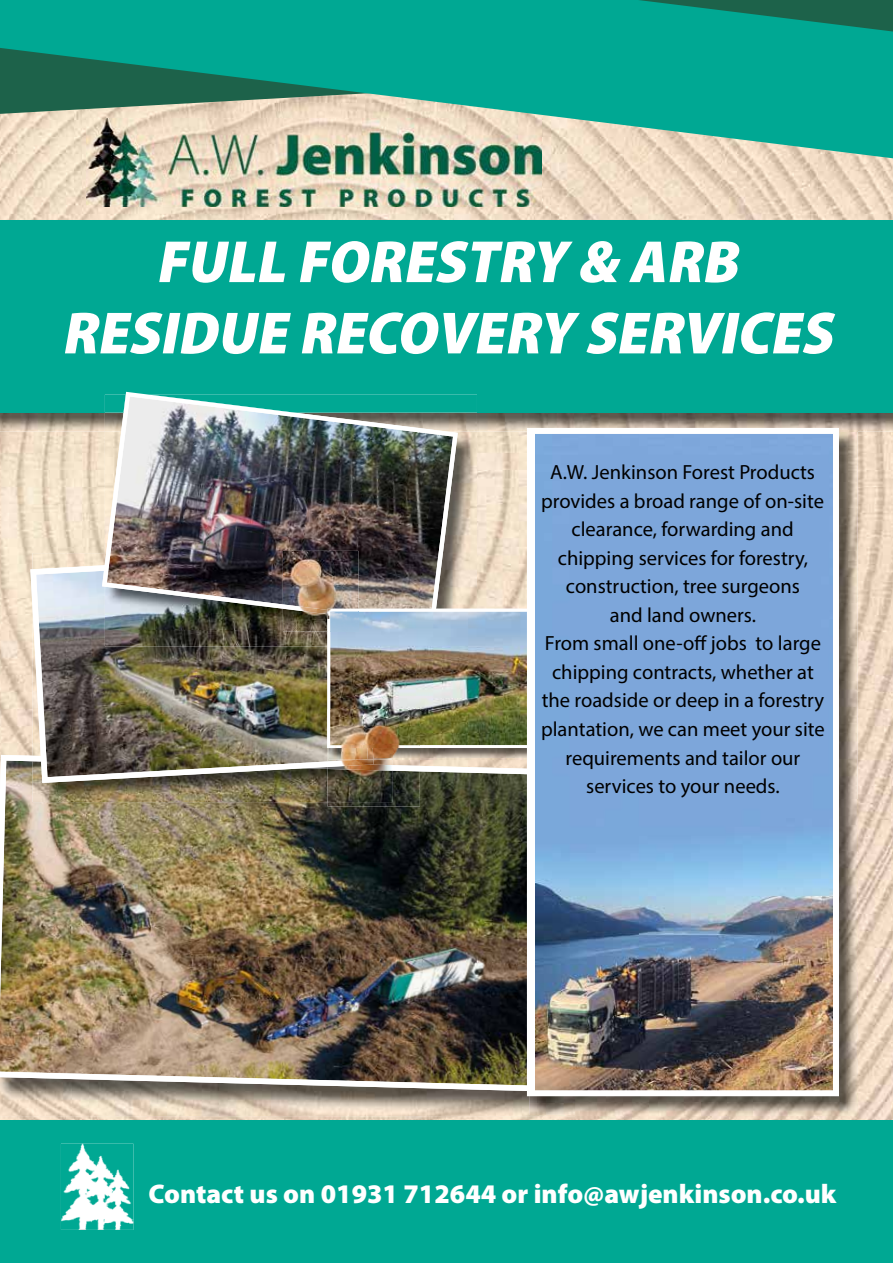
<style>
.page{position:relative;width:893px;height:1263px;background:#fff}
.page>*{position:absolute;margin:0;border:0;box-sizing:border-box;transform-origin:0 0}
.t1{font:italic 60px/71.2px "Myriad Variable Concept";color:#fff;text-align:center}
.t2{font:900 27px "Myriad Pro";color:#fff}
.t3{font:20.55px/28.5px "Myriad Pro";color:#000;text-align:center}
</style>
<div class="page">
<img style="left:0;top:158px;width:893px;height:962px">
<img style="left:86px;top:158px;width:456px;height:49px">
<div style="left:0;top:1120px;width:893px;height:143px;background:#00a893"></div>
<svg style="left:0;top:0;width:893px;height:158px;fill:#00a893"></svg>
<img style="left:0;top:412px;width:893px;height:19px">
<div style="left:0;top:220px;width:893px;height:192px;background:#00a893"></div>
<img style="left:61px;top:1144px;width:72px;height:86px">
<img style="left:0;top:1091px;width:575px;height:25px">
<img style="left:0;top:755px;width:527px;height:336px">
<img style="left:33px;top:783px;width:294px;height:19px">
<img style="left:30px;top:551px;width:297px;height:232px">
<img style="left:458px;top:431px;width:19px;height:178px">
<img style="left:458px;top:412px;width:19px;height:19px">
<img style="left:105px;top:627px;width:222px;height:19px">
<img style="left:102px;top:392px;width:356px;height:235px">
<img style="left:283px;top:551px;width:75px;height:80px">
<img style="left:283px;top:604px;width:44px;height:10px">
<img style="left:393px;top:760px;width:27px;height:11px">
<img style="left:327px;top:771px;width:93px;height:35px">
<img style="left:374px;top:760px;width:19px;height:4px">
<img style="left:327px;top:771px;width:66px;height:31px">
<img style="left:327px;top:764px;width:66px;height:7px">
<img style="left:327px;top:760px;width:47px;height:7px">
<img style="left:327px;top:609px;width:200px;height:151px">
<img style="left:327px;top:709px;width:93px;height:39px">
<img style="left:839px;top:430px;width:18px;height:369px">
<img style="left:575px;top:799px;width:282px;height:316px">
<img style="left:529px;top:1096px;width:46px;height:19px">
<img style="left:535px;top:435px;width:297px;height:654px">
<div style="left:527px;top:428px;width:312px;height:668px;border:6px solid #fff"></div>
<h1 class="t1" style="left:61px;top:226px;width:784px">FULL FORESTRY &amp; ARB<br>RESIDUE RECOVERY SERVICES</h1>
<p class="t3" style="left:541px;top:458px;width:285px">A.W. Jenkinson Forest Products provides a broad range of on-site clearance, forwarding and chipping services for forestry, construction, tree surgeons<br>and land owners.<br>From small one-off jobs to large chipping contracts, whether at the roadside or deep in a forestry plantation, we can meet your site requirements and tailor our services to your needs.</p>
<h2 class="t2" style="left:149px;top:1176px;width:689px">Contact us on 01931 712644 or info@awjenkinson.co.uk</h2>
</div>
